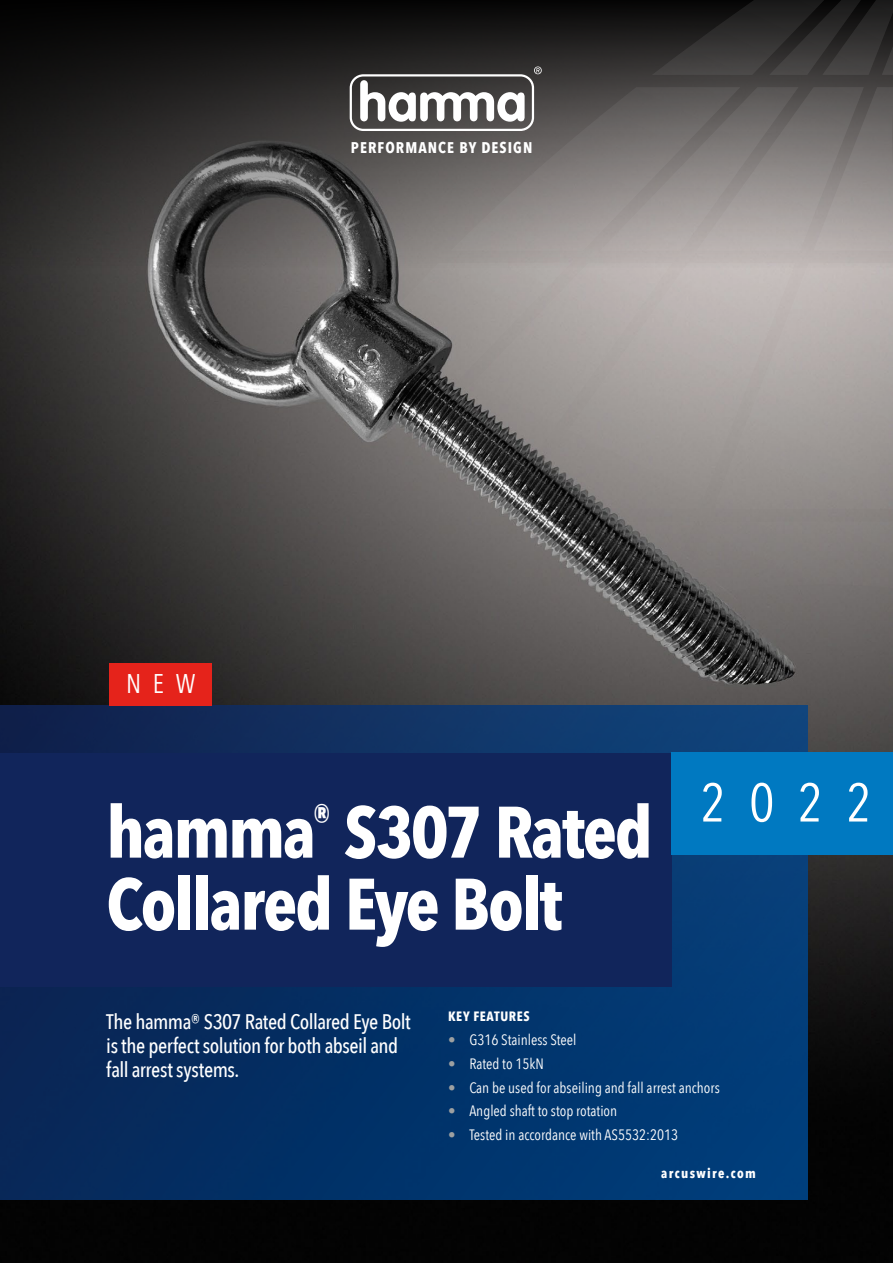
<style>
.page{position:relative;width:893px;height:1263px;background:#fff}
.page>*{position:absolute;margin:0;border:0;box-sizing:border-box;transform-origin:0 0}
.t1{font:700 72px/72px "Avenir Next Condensed";letter-spacing:-.035em;color:#fff}
.t2{font:54px "Avenir Next Condensed";color:#fff}
.t3{font:27px "Avenir Next Condensed";color:#fff}
.t4{font:500 21px/24px "Avenir Next Condensed";letter-spacing:-.02em;color:#fff}
.t5{font:700 15.45px "Avenir Next Condensed";letter-spacing:.07em;color:#fff}
.t6{font:15px "Avenir Next Condensed";color:#fff}
.t7{font:700 13.5px "Avenir Next Condensed";letter-spacing:.095em;color:#fff}
.t8{font:700 13.5px "Avenir Next Condensed";letter-spacing:.045em;color:#fff}
.s1{color:#9da0a1}
</style>
<div class="page">
<img style="left:0;top:268px;width:893px;height:995px">
<svg style="left:0;top:0;width:893px;height:268px;background:#343332"></svg>
<svg style="left:652px;top:0;width:241px;height:75px;background:#2b2929"></svg>
<svg style="left:170px;top:521px;width:317px;height:185px;background:#413f3e"></svg>
<svg style="left:386px;top:521px;width:309px;height:163px;background:#5c5958"></svg>
<svg style="left:678px;top:521px;width:215px;height:111px;background:#736f6d"></svg>
<svg style="left:187px;top:521px;width:135px;height:141px;background:#3e3c3b"></svg>
<svg style="left:740px;top:87px;width:153px;height:164px;background:#888382"></svg>
<svg style="left:795px;top:263px;width:98px;height:246px;background:#a9a3a1"></svg>
<svg style="left:249px;top:263px;width:262px;height:246px;background:#6b6867"></svg>
<svg style="left:450px;top:87px;width:290px;height:164px;background:#817c7b"></svg>
<svg style="left:511px;top:263px;width:284px;height:246px;background:#a09b98"></svg>
<div style="left:0;top:706px;width:808px;height:493px;background:linear-gradient(to right,#092453,#02407c)"></div>
<div style="left:0;top:753px;width:672px;height:233px;background:#11255b"></div>
<svg style="left:350px;top:67px;width:192px;height:64px"></svg>
<div style="left:672px;top:753px;width:221px;height:102px;background:#0079c1"></div>
<div style="left:109px;top:663px;width:103px;height:43px;background:#e5231b"></div>
<p class="t5" style="left:351px;top:138px;width:183px">PERFORMANCE BY DESIGN</p>
<h3 class="t3" style="left:126px;top:661px;width:71px">NEW</h3>
<h1 class="t1" style="left:106px;top:796px;width:548px">hamma<sup>®</sup> S307 Rated<br>Collared Eye Bolt</h1>
<h2 class="t2" style="left:700px;top:756px;width:173px">2022</h2>
<h3 class="t4" style="left:106px;top:1009px;width:306px">The hamma® S307 Rated Collared Eye Bolt is the perfect solution for both abseil and fall arrest systems.</h3>
<p class="t8" style="left:448px;top:1008px;width:83px">KEY FEATURES</p>
<p class="t6" style="left:448px;top:1027px;width:130px"><span class="s1">•</span> G316 Stainless Steel</p>
<p class="t6" style="left:448px;top:1051px;width:97px"><span class="s1">•</span> Rated to 15kN</p>
<p class="t6" style="left:448px;top:1074px;width:273px"><span class="s1">•</span> Can be used for abseiling and fall arrest anchors</p>
<p class="t6" style="left:448px;top:1098px;width:171px"><span class="s1">•</span> Angled shaft to stop rotation</p>
<p class="t6" style="left:448px;top:1122px;width:232px"><span class="s1">•</span> Tested in accordance with AS5532:2013</p>
<p class="t7" style="left:661px;top:1165px;width:96px">arcuswire.com</p>
</div>
